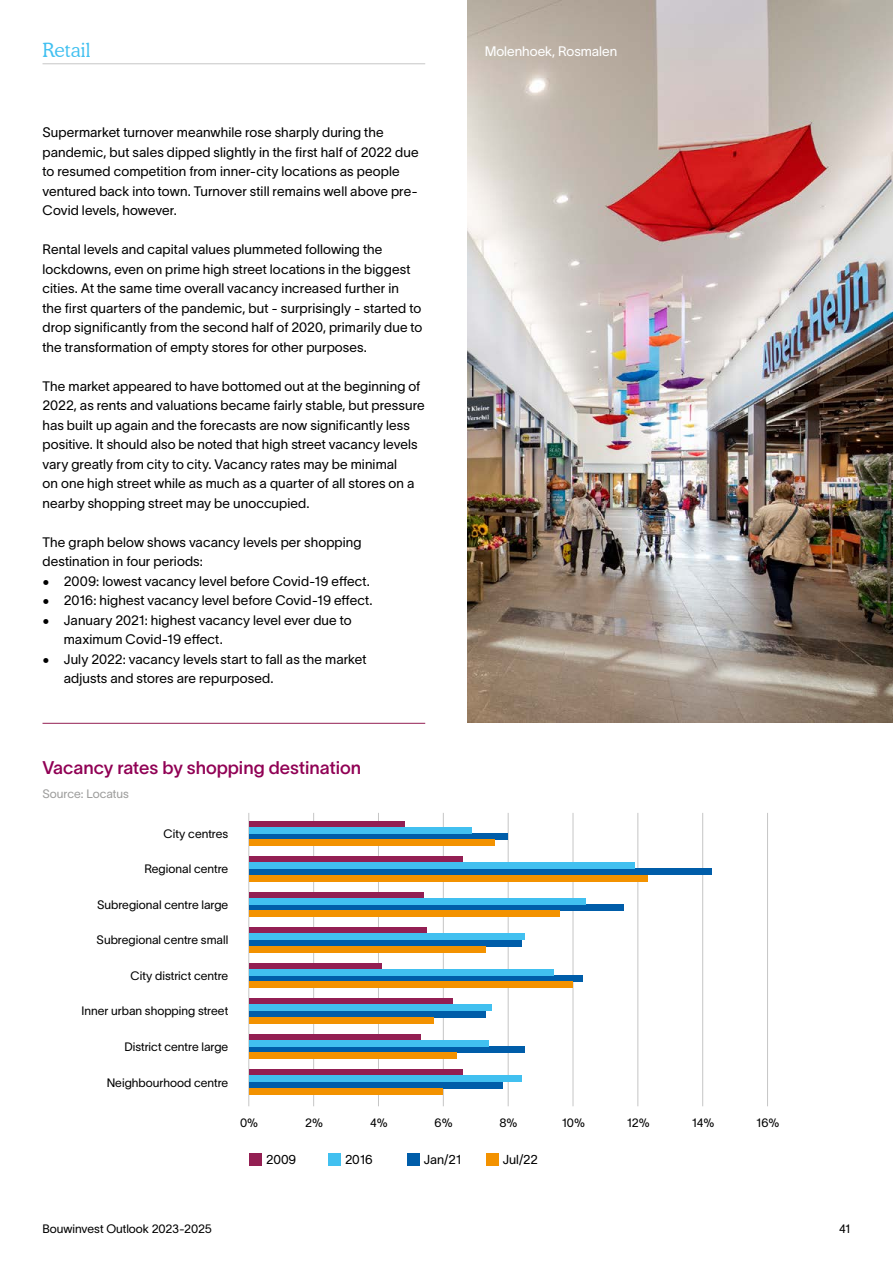
<style>
.page{position:relative;width:893px;height:1263px;background:#fff}
.page>*{position:absolute;margin:0;border:0;box-sizing:border-box;transform-origin:0 0}
.t1{font:300 19.5px "Cooper BT";color:#41c0f0}
.t2{font:18px "TWK Lausanne 500";color:#900054}
.t3{font:13.5px/19.5px "TWK Lausanne 300";letter-spacing:.005em;color:#000}
.t4{font:13.5px "TWK Lausanne 300";color:#fff}
.t5{font:12.75px "TWK Lausanne 300";color:#000}
.t6{font:12px "TWK Lausanne 300";color:#000}
.t7{font:12px "TWK Lausanne 300";color:#9d9d9c}
</style>
<div class="page">
<hr style="left:43px;top:723px;width:382px;height:1px;background:#931f53">
<hr style="left:248px;top:813px;width:1px;height:293px;background:#c6c6c6">
<hr style="left:313px;top:813px;width:1px;height:293px;background:#c6c6c6">
<hr style="left:378px;top:813px;width:1px;height:293px;background:#c6c6c6">
<hr style="left:443px;top:813px;width:1px;height:293px;background:#c6c6c6">
<hr style="left:508px;top:813px;width:1px;height:293px;background:#c6c6c6">
<hr style="left:573px;top:813px;width:1px;height:293px;background:#c6c6c6">
<hr style="left:637px;top:813px;width:1px;height:293px;background:#c6c6c6">
<hr style="left:702px;top:813px;width:1px;height:293px;background:#c6c6c6">
<hr style="left:767px;top:813px;width:1px;height:293px;background:#c6c6c6">
<div style="left:249px;top:821px;width:155px;height:6px;background:#931f53"></div>
<div style="left:249px;top:833px;width:259px;height:6px;background:#005da9"></div>
<div style="left:249px;top:827px;width:223px;height:6px;background:#41c0f0"></div>
<div style="left:249px;top:839px;width:246px;height:7px;background:#f39200"></div>
<div style="left:249px;top:856px;width:213px;height:7px;background:#931f53"></div>
<div style="left:249px;top:869px;width:463px;height:6px;background:#005da9"></div>
<div style="left:249px;top:863px;width:385px;height:6px;background:#41c0f0"></div>
<div style="left:249px;top:875px;width:398px;height:6px;background:#f39200"></div>
<div style="left:249px;top:892px;width:174px;height:6px;background:#931f53"></div>
<div style="left:249px;top:904px;width:375px;height:6px;background:#005da9"></div>
<div style="left:249px;top:898px;width:337px;height:6px;background:#41c0f0"></div>
<div style="left:249px;top:910px;width:311px;height:7px;background:#f39200"></div>
<div style="left:249px;top:927px;width:178px;height:7px;background:#931f53"></div>
<div style="left:249px;top:940px;width:272px;height:6px;background:#005da9"></div>
<div style="left:249px;top:934px;width:275px;height:6px;background:#41c0f0"></div>
<div style="left:249px;top:946px;width:236px;height:6px;background:#f39200"></div>
<div style="left:249px;top:963px;width:133px;height:6px;background:#931f53"></div>
<div style="left:249px;top:975px;width:334px;height:6px;background:#005da9"></div>
<div style="left:249px;top:969px;width:304px;height:6px;background:#41c0f0"></div>
<div style="left:249px;top:981px;width:324px;height:7px;background:#f39200"></div>
<div style="left:249px;top:998px;width:204px;height:7px;background:#931f53"></div>
<div style="left:249px;top:1011px;width:236px;height:6px;background:#005da9"></div>
<div style="left:249px;top:1005px;width:243px;height:6px;background:#41c0f0"></div>
<div style="left:249px;top:1017px;width:185px;height:6px;background:#f39200"></div>
<div style="left:249px;top:1034px;width:172px;height:6px;background:#931f53"></div>
<div style="left:249px;top:1046px;width:275px;height:6px;background:#005da9"></div>
<div style="left:249px;top:1040px;width:240px;height:6px;background:#41c0f0"></div>
<div style="left:249px;top:1052px;width:207px;height:7px;background:#f39200"></div>
<div style="left:249px;top:1069px;width:213px;height:7px;background:#931f53"></div>
<div style="left:249px;top:1082px;width:253px;height:6px;background:#005da9"></div>
<div style="left:249px;top:1076px;width:272px;height:6px;background:#41c0f0"></div>
<div style="left:249px;top:1088px;width:194px;height:6px;background:#f39200"></div>
<div style="left:249px;top:1153px;width:13px;height:13px;background:#931f53"></div>
<div style="left:328px;top:1153px;width:13px;height:13px;background:#41c0f0"></div>
<div style="left:407px;top:1153px;width:13px;height:13px;background:#005da9"></div>
<div style="left:486px;top:1153px;width:12px;height:13px;background:#f39200"></div>
<hr style="left:43px;top:63px;width:382px;height:1px;background:#c6c6c6">
<img style="left:468px;top:0;width:425px;height:723px">
<h1 class="t1" style="left:43px;top:39px;width:50px">Retail</h1>
<p class="t3" style="left:43px;top:122px;width:378px">Supermarket turnover meanwhile rose sharply during the pandemic, but sales dipped slightly in the first half of 2022 due to resumed competition from inner-city locations as people ventured back into town. Turnover still remains well above pre-Covid levels, however.</p>
<p class="t3" style="left:43px;top:239px;width:381px">Rental levels and capital values plummeted following the lockdowns, even on prime high street locations in the biggest cities. At the same time overall vacancy increased further in<br>the first quarters of the pandemic, but - surprisingly - started to drop significantly from the second half of 2020, primarily due to the transformation of empty stores for other purposes.</p>
<p class="t3" style="left:43px;top:375px;width:384px">The market appeared to have bottomed out at the beginning of 2022, as rents and valuations became fairly stable, but pressure has built up again and the forecasts are now significantly less positive. It should also be noted that high street vacancy levels vary greatly from city to city. Vacancy rates may be minimal<br>on one high street while as much as a quarter of all stores on a nearby shopping street may be unoccupied.</p>
<p class="t3" style="left:43px;top:531px;width:321px">The graph below shows vacancy levels per shopping destination in four periods:</p>
<p class="t3" style="left:43px;top:570px;width:329px">• 2009: lowest vacancy level before Covid-19 effect.</p>
<p class="t3" style="left:43px;top:590px;width:332px">• 2016: highest vacancy level before Covid-19 effect.</p>
<p class="t3" style="left:64px;top:609px;width:289px;text-indent:-21px">• January 2021: highest vacancy level ever due to maximum Covid-19 effect.</p>
<p class="t3" style="left:64px;top:648px;width:304px;text-indent:-21px">• July 2022: vacancy levels start to fall as the market adjusts and stores are repurposed.</p>
<h2 class="t2" style="left:43px;top:755px;width:320px">Vacancy rates by shopping destination</h2>
<p class="t7" style="left:43px;top:786px;width:88px">Source: Locatus</p>
<p class="t6" style="left:164px;top:825px;width:66px">City centres</p>
<p class="t6" style="left:144px;top:860px;width:85px">Regional centre</p>
<p class="t6" style="left:97px;top:896px;width:133px">Subregional centre large</p>
<p class="t6" style="left:97px;top:931px;width:133px">Subregional centre small</p>
<p class="t6" style="left:131px;top:967px;width:99px">City district centre</p>
<p class="t6" style="left:81px;top:1003px;width:148px">Inner urban shopping street</p>
<p class="t6" style="left:125px;top:1038px;width:105px">District centre large</p>
<p class="t6" style="left:107px;top:1074px;width:123px">Neighbourhood centre</p>
<p class="t4" style="left:485px;top:42px;width:134px">Molenhoek, Rosmalen</p>
<p class="t6" style="left:240px;top:1114px;width:20px">0%</p>
<p class="t6" style="left:305px;top:1114px;width:19px">2%</p>
<p class="t6" style="left:370px;top:1114px;width:19px">4%</p>
<p class="t6" style="left:435px;top:1114px;width:20px">6%</p>
<p class="t6" style="left:499px;top:1114px;width:20px">8%</p>
<p class="t6" style="left:562px;top:1114px;width:25px">10%</p>
<p class="t6" style="left:627px;top:1114px;width:25px">12%</p>
<p class="t6" style="left:692px;top:1114px;width:24px">14%</p>
<p class="t6" style="left:756px;top:1114px;width:25px">16%</p>
<p class="t5" style="left:266px;top:1150px;width:32px">2009</p>
<p class="t5" style="left:345px;top:1150px;width:29px">2016</p>
<p class="t5" style="left:424px;top:1150px;width:39px">Jan/21</p>
<p class="t5" style="left:503px;top:1150px;width:37px">Jul/22</p>
<p class="t6" style="left:43px;top:1220px;width:171px">Bouwinvest Outlook 2023-2025</p>
<p class="t6" style="left:839px;top:1220px;width:13px">41</p>
</div>
